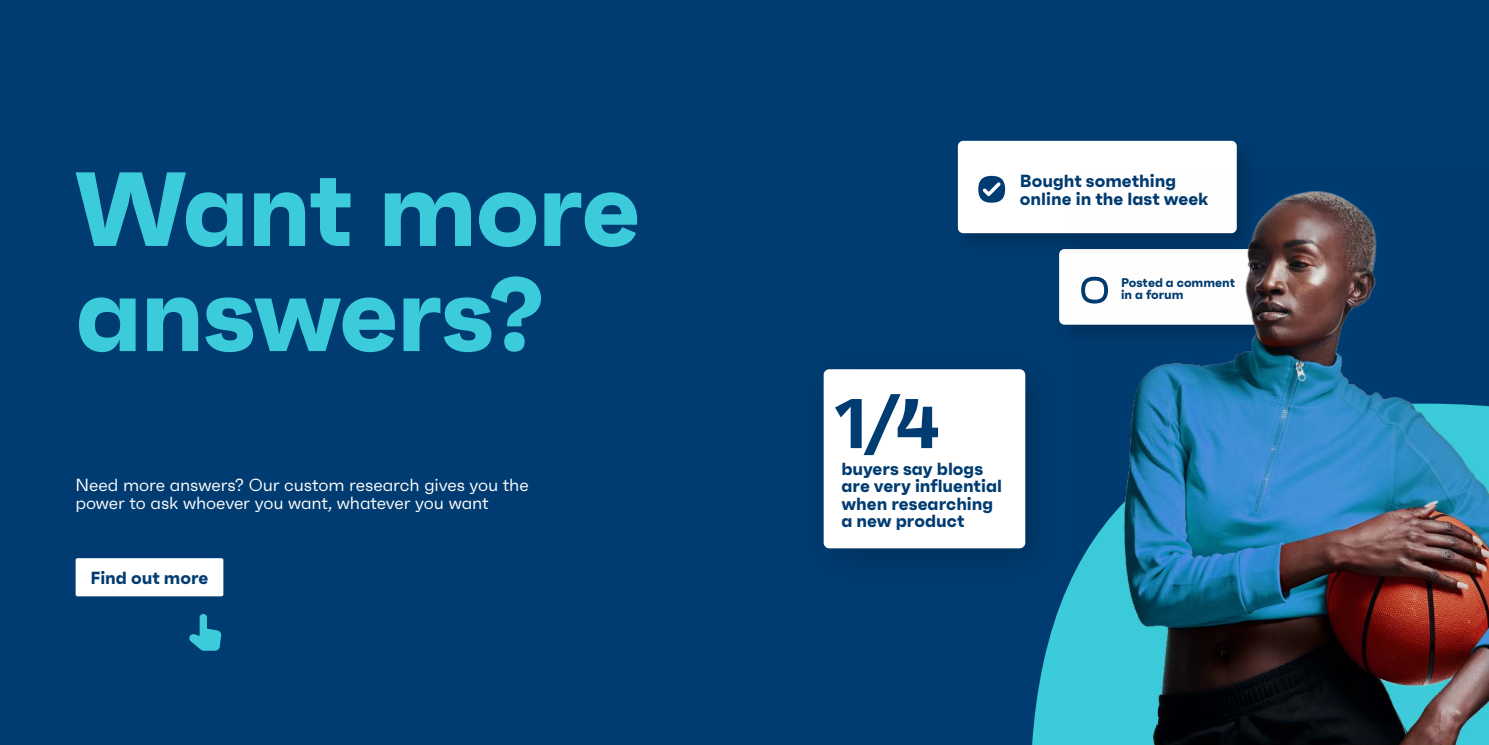
<style>
.page{position:relative;width:1489px;height:745px;background:#fff}
.page>*{position:absolute;margin:0;border:0;box-sizing:border-box;transform-origin:0 0}
.t1{font:700 105px "Faktum";letter-spacing:-.02em;color:#3ccbda}
.t2{font:700 70px "Faktum";color:#003c71}
.t3{font:700 17.5px/17.5px "Faktum";color:#003c71}
.t4{font:17.5px/17.5px "Faktum";letter-spacing:-.005em;color:#fff}
.t5{font:700 12.5px/12.5px "Faktum";color:#003c71}
</style>
<div class="page">
<div style="left:0;top:0;width:1488px;height:744px;background:#003c71"></div>
<div style="left:1059px;top:249px;width:202px;height:75px;background:#fff;border-radius:5px"></div>
<div style="left:950px;top:133px;width:311px;height:125px;background:#000;opacity:.2"></div>
<div style="left:957px;top:141px;width:279px;height:92px;background:#fff;border-radius:5px"></div>
<div style="left:978px;top:176px;width:27px;height:26px;background:#003c71;border-radius:13px"></div>
<svg style="left:983px;top:182px;width:17px;height:14px"></svg>
<svg style="left:1032px;top:582px;width:38px;height:162px;fill:#3ccbda"></svg>
<img style="left:1070px;top:168px;width:418px;height:576px">
<div style="left:76px;top:558px;width:147px;height:38px;background:#fff;border-radius:2px"></div>
<div style="left:800px;top:346px;width:265px;height:242px;background:#003a6e"></div>
<div style="left:823px;top:369px;width:202px;height:179px;background:#fff;border-radius:6px"></div>
<svg style="left:189px;top:613px;width:32px;height:37px"></svg>
<h1 class="t1" style="left:76px;top:141px;width:566px">Want more</h1>
<h1 class="t1" style="left:76px;top:246px;width:468px">answers?</h1>
<p class="t4" style="left:75px;top:476px;width:455px">Need more answers? Our custom research gives you the power to ask whoever you want, whatever you want</p>
<p class="t3" style="left:91px;top:568px;width:119px">Find out more</p>
<p class="t3" style="left:1019px;top:172px;width:158px">Bought something</p>
<p class="t3" style="left:1019px;top:189px;width:190px">online in the last week</p>
<p class="t5" style="left:1121px;top:276px;width:115px">Posted a comment in a forum</p>
<h2 class="t2" style="left:833px;top:378px;width:107px">1/4</h2>
<p class="t3" style="left:841px;top:459px;width:162px">buyers say blogs are very influential when researching a new product</p>
</div>
